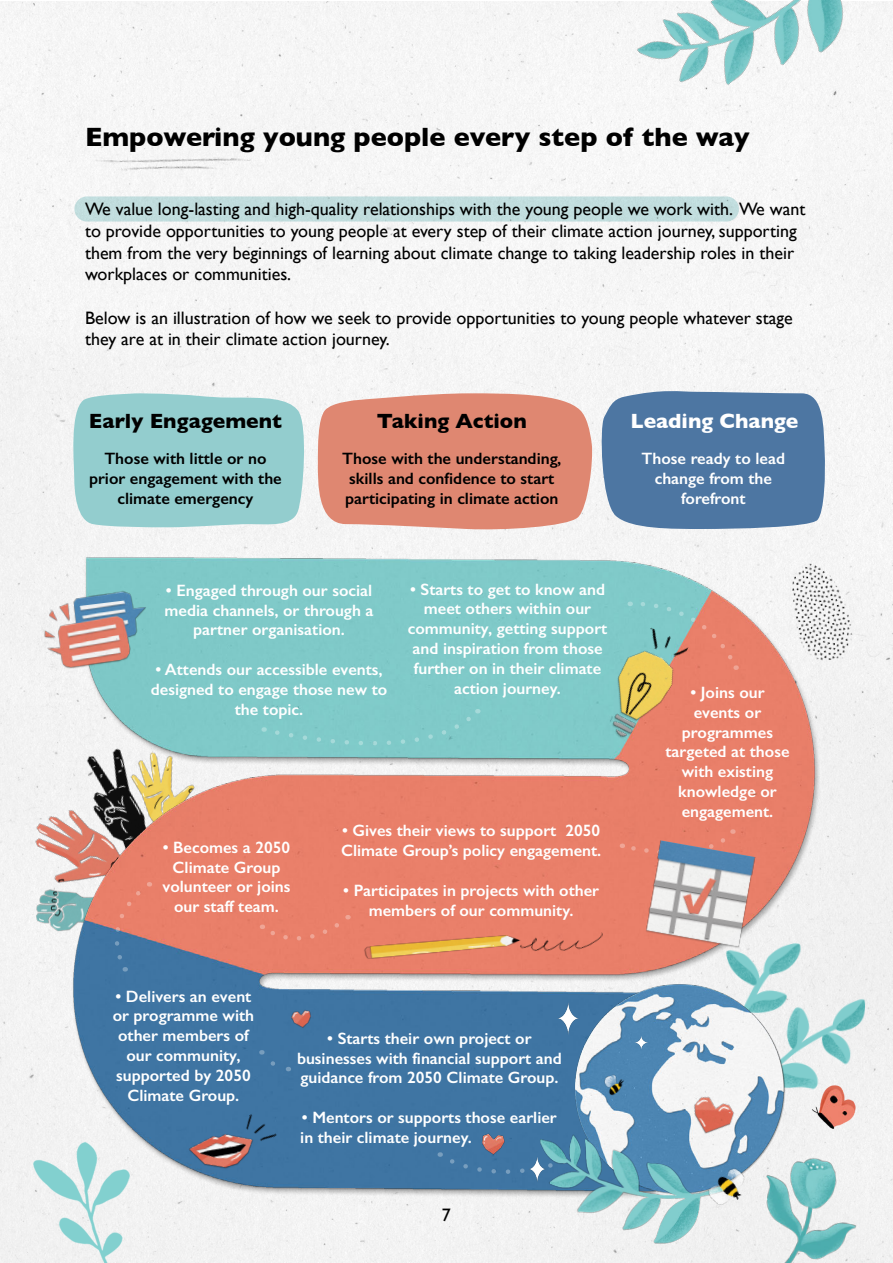
<style>
.page{position:relative;width:893px;height:1263px;background:#fff}
.page>*{position:absolute;margin:0;border:0;box-sizing:border-box;transform-origin:0 0}
.t1{font:700 27px "Gill Sans";color:#000}
.t2{font:700 21px "Gill Sans";color:#000}
.t3{font:700 21px "Gill Sans";color:#fff}
.t4{font:18px/21.6px "Gill Sans";color:#000}
.t5{font:600 16.5px/19.8px "Gill Sans";color:#fff;text-align:center}
.t6{font:600 16.5px/19.8px "Gill Sans";color:#000;text-align:center}
</style>
<div class="page">
<div style="left:0;top:2px;width:893px;height:1261px;background:#f5f5f5"></div>
<img style="left:763px;top:537px;width:112px;height:148px">
<div style="left:10px;top:792px;width:34px;height:131px;background:#f3f3f3"></div>
<img style="left:31px;top:884px;width:13px;height:48px">
<img style="left:827px;top:927px;width:52px;height:230px">
<svg style="left:317px;top:388px;width:509px;height:143px;background:#a88e95"></svg>
<svg style="left:69px;top:393px;width:239px;height:134px;background:#9cd0d1"></svg>
<img style="left:44px;top:544px;width:783px;height:678px">
<svg style="left:440px;top:1152px;width:83px;height:23px;background:#4176a3"></svg>
<img style="left:563px;top:964px;width:233px;height:178px">
<img style="left:523px;top:1124px;width:220px;height:124px">
<img style="left:750px;top:1141px;width:114px;height:122px">
<img style="left:796px;top:1071px;width:68px;height:70px">
<img style="left:582px;top:1050px;width:65px;height:67px">
<img style="left:690px;top:1142px;width:73px;height:82px">
<img style="left:554px;top:994px;width:28px;height:45px">
<img style="left:526px;top:1147px;width:22px;height:41px">
<img style="left:633px;top:1032px;width:18px;height:20px">
<img style="left:579px;top:627px;width:124px;height:137px">
<img style="left:34px;top:582px;width:124px;height:96px">
<img style="left:357px;top:925px;width:159px;height:40px">
<div style="left:516px;top:917px;width:94px;height:52px;background:#e97f69"></div>
<img style="left:184px;top:1122px;width:75px;height:56px">
<img style="left:241px;top:1110px;width:36px;height:37px">
<img style="left:477px;top:1128px;width:33px;height:30px">
<img style="left:286px;top:1004px;width:32px;height:30px">
<img style="left:682px;top:1086px;width:63px;height:61px">
<div style="left:272px;top:709px;width:207px;height:38px;background:#80cac9"></div>
<svg style="left:638px;top:599px;width:101px;height:71px;background:#c69e8a"></svg>
<svg style="left:622px;top:829px;width:111px;height:27px"></svg>
<img style="left:633px;top:838px;width:130px;height:119px">
<div style="left:261px;top:915px;width:87px;height:27px;background:#e97f69"></div>
<svg style="left:108px;top:882px;width:42px;height:89px;background:#a17b82"></svg>
<svg style="left:261px;top:1050px;width:28px;height:22px"></svg>
<img style="left:644px;top:627px;width:46px;height:33px">
<div style="left:74px;top:196px;width:665px;height:26px;background:#c1ddde;border-radius:13px"></div>
<img style="left:20px;top:1134px;width:152px;height:129px">
<img style="left:610px;top:0;width:283px;height:163px">
<img style="left:85px;top:151px;width:177px;height:27px">
<h1 class="t1" style="left:85px;top:116px;width:666px">Empowering young people every step of the way</h1>
<p class="t4" style="left:85px;top:198px;width:722px">We value long-lasting and high-quality relationships with the young people we work with. We want to provide opportunities to young people at every step of their climate action journey, supporting them from the very beginnings of learning about climate change to taking leadership roles in their workplaces or communities.</p>
<p class="t4" style="left:85px;top:306px;width:709px">Below is an illustration of how we seek to provide opportunities to young people whatever stage they are at in their climate action journey.</p>
<p class="t2" style="left:89px;top:404px;width:195px">Early Engagement</p>
<p class="t2" style="left:377px;top:404px;width:151px">Taking Action</p>
<p class="t3" style="left:630px;top:404px;width:169px">Leading Change</p>
<p class="t6" style="left:89px;top:448px;width:194px">Those with little or no prior engagement with the climate emergency</p>
<p class="t6" style="left:342px;top:448px;width:221px;text-align:left">Those with the understanding, skills and confidence to start participating in climate action</p>
<p class="t5" style="left:642px;top:448px;width:145px">Those ready to lead change from the forefront</p>
<p class="t5" style="left:165px;top:580px;width:210px">• Engaged through our social media channels, or through a partner organisation.</p>
<p class="t5" style="left:151px;top:659px;width:238px">• Attends our accessible events, designed to engage those new to the topic.</p>
<p class="t5" style="left:408px;top:579px;width:201px">• Starts to get to know and meet others within our community, getting support and inspiration from those further on in their climate action journey.</p>
<p class="t5" style="left:162px;top:837px;width:130px">• Becomes a 2050<br>Climate Group volunteer or joins our staff team.</p>
<p class="t5" style="left:341px;top:821px;width:262px;text-align:left">• Gives their views to support 2050<br>Climate Group’s policy engagement.</p>
<p class="t5" style="left:343px;top:880px;width:257px">• Participates in projects with other members of our community.</p>
<p class="t5" style="left:113px;top:986px;width:143px">• Delivers an event or programme with other members of our community, supported by 2050<br>Climate Group.</p>
<p class="t5" style="left:297px;top:1028px;width:266px">• Starts their own project or businesses with financial support and guidance from 2050 Climate Group.</p>
<p class="t5" style="left:300px;top:1107px;width:258px;text-align:left">• Mentors or supports those earlier in their climate journey.</p>
<p class="t4" style="left:442px;top:1204px;width:10px">7</p>
<p class="t5" style="left:665px;top:682px;width:126px">• Joins our events or programmes targeted at those with existing knowledge or engagement.</p>
</div>
